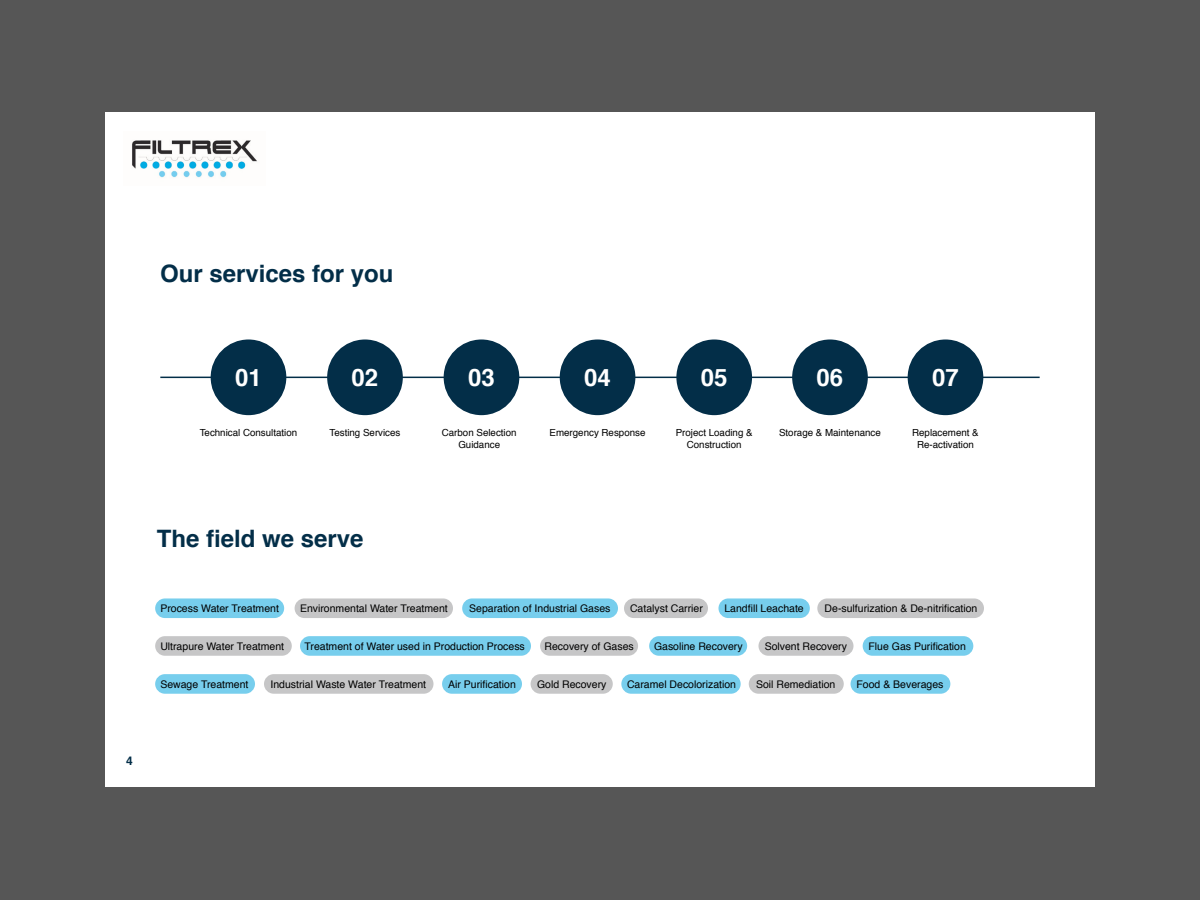
<style>
.page{position:relative;width:1200px;height:900px;background:#565656}
.page>*{position:absolute;margin:0;border:0;box-sizing:border-box;transform-origin:0 0}
.t1{font:700 24px "Helvetica";color:#032e48}
.t2{font:700 24px "Helvetica";color:#fff}
.t3{font:700 12px "Helvetica";color:#032e48}
.t4{font:10.5px "Helvetica";color:#000}
.t5{font:9.75px/11.7px "Helvetica";color:#000;text-align:center}
</style>
<div class="page">
<div style="left:105px;top:112px;width:990px;height:676px;background:#fff"></div>
<img style="left:132px;top:140px;width:125px;height:38px">
<div style="left:295px;top:598px;width:158px;height:20px;background:#c6c6c7;border-radius:10px"></div>
<div style="left:462px;top:598px;width:156px;height:20px;background:#77ceed;border-radius:10px"></div>
<div style="left:624px;top:598px;width:84px;height:20px;background:#c6c6c7;border-radius:10px"></div>
<div style="left:540px;top:636px;width:98px;height:20px;background:#c6c6c7;border-radius:10px"></div>
<div style="left:442px;top:674px;width:80px;height:20px;background:#77ceed;border-radius:10px"></div>
<div style="left:531px;top:674px;width:82px;height:20px;background:#c6c6c7;border-radius:10px"></div>
<div style="left:621px;top:674px;width:120px;height:20px;background:#77ceed;border-radius:10px"></div>
<div style="left:749px;top:674px;width:95px;height:20px;background:#c6c6c7;border-radius:10px"></div>
<div style="left:851px;top:674px;width:99px;height:20px;background:#77ceed;border-radius:10px"></div>
<div style="left:649px;top:636px;width:98px;height:20px;background:#77ceed;border-radius:10px"></div>
<div style="left:758px;top:636px;width:96px;height:20px;background:#c6c6c7;border-radius:10px"></div>
<div style="left:863px;top:636px;width:110px;height:20px;background:#77ceed;border-radius:10px"></div>
<div style="left:718px;top:598px;width:92px;height:20px;background:#77ceed;border-radius:10px"></div>
<div style="left:817px;top:598px;width:167px;height:20px;background:#c6c6c7;border-radius:10px"></div>
<div style="left:155px;top:598px;width:129px;height:20px;background:#77ceed;border-radius:10px"></div>
<div style="left:155px;top:636px;width:137px;height:20px;background:#c6c6c7;border-radius:10px"></div>
<div style="left:155px;top:674px;width:100px;height:20px;background:#77ceed;border-radius:10px"></div>
<div style="left:264px;top:674px;width:169px;height:20px;background:#c6c6c7;border-radius:10px"></div>
<div style="left:300px;top:636px;width:231px;height:20px;background:#77ceed;border-radius:10px"></div>
<hr style="left:160px;top:377px;width:880px;height:1px;background:#032e48">
<div style="left:211px;top:339px;width:75px;height:76px;background:#032e48;border-radius:50%"></div>
<div style="left:327px;top:339px;width:76px;height:76px;background:#032e48;border-radius:50%"></div>
<div style="left:444px;top:339px;width:75px;height:76px;background:#032e48;border-radius:50%"></div>
<div style="left:560px;top:339px;width:75px;height:76px;background:#032e48;border-radius:50%"></div>
<div style="left:676px;top:339px;width:76px;height:76px;background:#032e48;border-radius:50%"></div>
<div style="left:792px;top:339px;width:76px;height:76px;background:#032e48;border-radius:50%"></div>
<div style="left:908px;top:339px;width:75px;height:76px;background:#032e48;border-radius:50%"></div>
<p class="t1" style="left:160px;top:254px;width:235px">Our services for you</p>
<p class="t2" style="left:235px;top:358px;width:28px">01</p>
<p class="t2" style="left:352px;top:358px;width:28px">02</p>
<p class="t2" style="left:468px;top:358px;width:28px">03</p>
<p class="t2" style="left:584px;top:358px;width:28px">04</p>
<p class="t2" style="left:701px;top:358px;width:28px">05</p>
<p class="t2" style="left:817px;top:358px;width:28px">06</p>
<p class="t2" style="left:932px;top:358px;width:28px">07</p>
<p class="t5" style="left:200px;top:427px;width:99px">Technical Consultation</p>
<p class="t5" style="left:330px;top:427px;width:72px">Testing Services</p>
<p class="t5" style="left:442px;top:427px;width:76px">Carbon Selection</p>
<p class="t5" style="left:458px;top:439px;width:43px">Guidance</p>
<p class="t5" style="left:550px;top:427px;width:97px">Emergency Response</p>
<p class="t5" style="left:676px;top:427px;width:78px">Project Loading &amp;<br>Construction</p>
<p class="t5" style="left:779px;top:427px;width:103px">Storage &amp; Maintenance</p>
<p class="t5" style="left:912px;top:427px;width:68px">Replacement &amp;</p>
<p class="t5" style="left:917px;top:439px;width:58px">Re-activation</p>
<p class="t1" style="left:157px;top:519px;width:208px">The field we serve</p>
<p class="t4" style="left:469px;top:600px;width:143px">Separation of Industrial Gases</p>
<p class="t4" style="left:544px;top:638px;width:91px">Recovery of Gases</p>
<p class="t4" style="left:448px;top:676px;width:69px">Air Purification</p>
<p class="t4" style="left:537px;top:676px;width:71px">Gold Recovery</p>
<p class="t4" style="left:630px;top:600px;width:74px">Catalyst Carrier</p>
<p class="t4" style="left:654px;top:638px;width:90px">Gasoline Recovery</p>
<p class="t4" style="left:627px;top:676px;width:111px">Caramel Decolorization</p>
<p class="t4" style="left:724px;top:600px;width:81px">Landfill Leachate</p>
<p class="t4" style="left:765px;top:638px;width:84px">Solvent Recovery</p>
<p class="t4" style="left:756px;top:676px;width:81px">Soil Remediation</p>
<p class="t4" style="left:825px;top:600px;width:154px">De-sulfurization &amp; De-nitrification</p>
<p class="t4" style="left:868px;top:638px;width:99px">Flue Gas Purification</p>
<p class="t4" style="left:856px;top:676px;width:88px">Food &amp; Beverages</p>
<p class="t4" style="left:160px;top:600px;width:120px">Process Water Treatment</p>
<p class="t4" style="left:160px;top:638px;width:125px">Ultrapure Water Treatment</p>
<p class="t4" style="left:160px;top:676px;width:90px">Sewage Treatment</p>
<p class="t4" style="left:300px;top:600px;width:149px">Environmental Water Treatment</p>
<p class="t4" style="left:304px;top:638px;width:222px">Treatment of Water used in Production Process</p>
<p class="t4" style="left:271px;top:676px;width:157px">Industrial Waste Water Treatment</p>
<p class="t3" style="left:126px;top:751px;width:8px">4</p>
</div>
